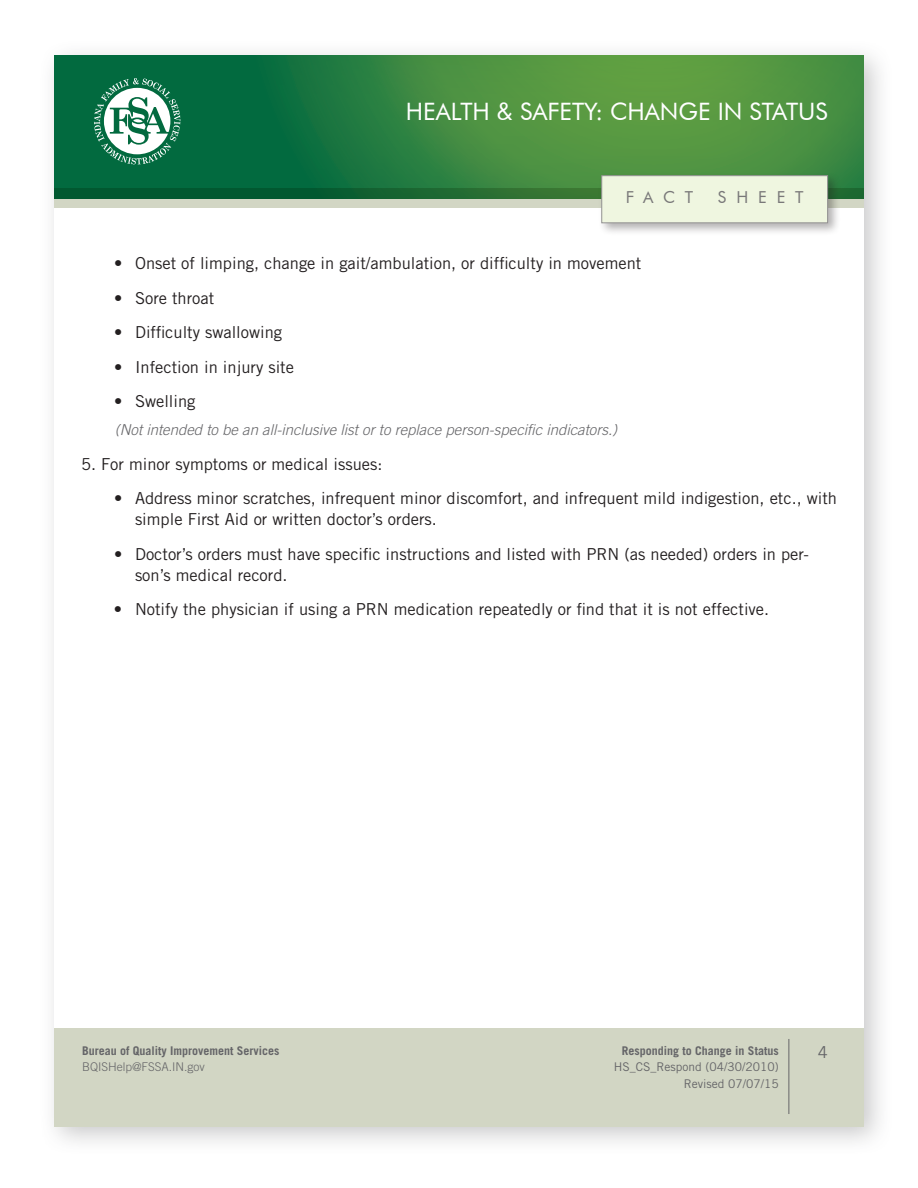
<style>
.page{position:relative;width:918px;height:1188px;background:#fff}
.page>*{position:absolute;margin:0;border:0;box-sizing:border-box;transform-origin:0 0}
.t1{font:24px "Futura BT";color:#fff}
.t2{font:16.5px/21px "Trade Gothic";color:#231f20}
.t3{font:16.5px "Futura BT";letter-spacing:.6em;color:#797879}
.t4{font:16.5px "Trade Gothic";color:#656568}
.t5{font:italic 300 15px "Trade Gothic";color:#656568}
.t6{font:700 12px "Trade Gothic";color:#656568}
.t7{font:12px/16.5px "Trade Gothic";color:#656568;text-align:right}
.t8{font:300 12px "Trade Gothic";color:#656568}
</style>
<div class="page">
<div style="left:38px;top:40px;width:856px;height:1115px;background:#656568;opacity:.35"></div>
<div style="left:55px;top:56px;width:809px;height:1070px;background:#fff"></div>
<div style="left:55px;top:1028px;width:809px;height:99px;background:#d2d6c4"></div>
<hr style="left:789px;top:1039px;width:1px;height:75px;background:#656568">
<div style="left:48px;top:50px;width:818px;height:151px;background:#016a3f;opacity:.45"></div>
<svg style="left:94px;top:78px;width:86px;height:86px"></svg>
<svg style="left:55px;top:188px;width:809px;height:19px;background:#63926e"></svg>
<div style="left:598px;top:172px;width:243px;height:64px;background:#231f20;opacity:.35"></div>
<div style="left:602px;top:176px;width:226px;height:47px;background:#eff6e0;border:1px solid #939292"></div>
<h1 class="t1" style="left:406px;top:97px;width:423px">HEALTH &amp; SAFETY: CHANGE IN STATUS</h1>
<p class="t3" style="left:626px;top:187px;width:69px">FACT</p>
<p class="t3" style="left:718px;top:187px;width:87px">SHEET</p>
<p class="t2" style="left:114px;top:253px;width:529px">• Onset of limping, change in gait/ambulation, or difficulty in movement</p>
<p class="t2" style="left:114px;top:287px;width:102px">• Sore throat</p>
<p class="t2" style="left:114px;top:322px;width:170px">• Difficulty swallowing</p>
<p class="t2" style="left:114px;top:356px;width:182px">• Infection in injury site</p>
<p class="t2" style="left:114px;top:391px;width:83px">• Swelling</p>
<p class="t5" style="left:115px;top:421px;width:504px">(Not intended to be an all-inclusive list or to replace person-specific indicators.)</p>
<p class="t2" style="left:81px;top:453px;width:303px">5. For minor symptoms or medical issues:</p>
<p class="t2" style="left:135px;top:487px;width:704px;text-indent:-21px">• Address minor scratches, infrequent minor discomfort, and infrequent mild indigestion, etc., with simple First Aid or written doctor’s orders.</p>
<p class="t2" style="left:135px;top:543px;width:675px;text-indent:-21px">• Doctor’s orders must have specific instructions and listed with PRN (as needed) orders in per&shy;son’s medical record.</p>
<p class="t2" style="left:114px;top:598px;width:657px">• Notify the physician if using a PRN medication repeatedly or find that it is not effective.</p>
<p class="t6" style="left:82px;top:1043px;width:199px">Bureau of Quality Improvement Services</p>
<p class="t8" style="left:82px;top:1060px;width:124px">BQISHelp@FSSA.IN.gov</p>
<p class="t6" style="left:622px;top:1043px;width:158px">Responding to Change in Status</p>
<p class="t4" style="left:818px;top:1042px;width:12px">4</p>
<p class="t7" style="left:614px;top:1059px;width:166px">HS_CS_Respond (04/30/2010)<br>Revised 07/07/15</p>
</div>
